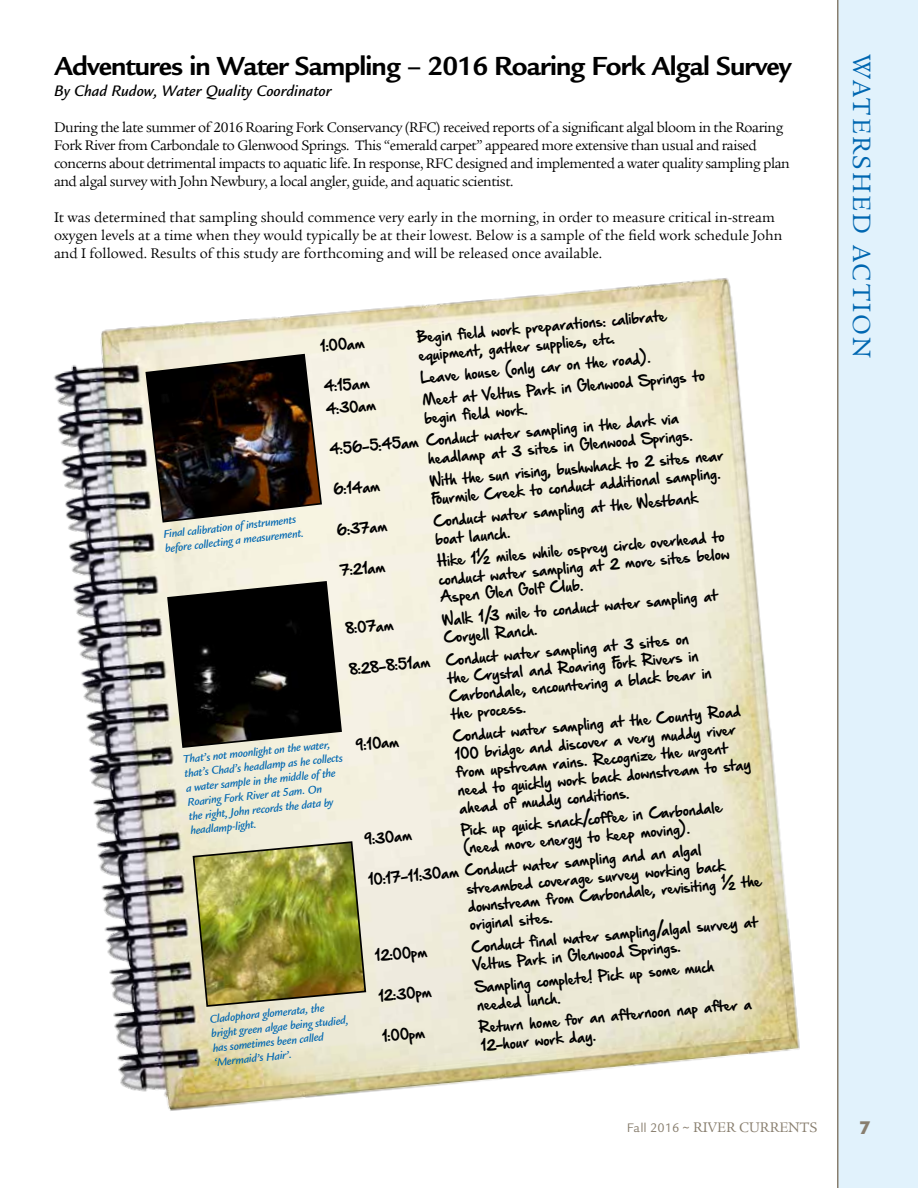
<style>
.page{position:relative;width:918px;height:1188px;background:#fff}
.page>*{position:absolute;margin:0;border:0;box-sizing:border-box;transform-origin:0 0}
.t1{font:700 28.5px "Legacy Sans";letter-spacing:-.03em;color:#000}
.t2{font:27px "Legacy Serif";letter-spacing:.08em;color:#0067b1}
.t3{font:700 18px "Futura BT";color:#887e6e}
.t4{font:italic 500 16.5px "Legacy Sans";color:#000}
.t5{font:15px/18px "Legacy Serif";letter-spacing:-.03em;color:#000}
.t6{font:15px/18px "Legacy Serif";color:#000}
.t7{font:15px "Legacy Serif";color:#887e6e}
.t8{font:13.05px/18px "Hand Of Sean Demo";color:#000}
.t9{font:italic 500 12px/14.4px "Legacy Sans";color:#0067b1}
.s1{font-family:"Legacy Sans";font-size:13.5px}
</style>
<div class="page">
<div style="left:838px;top:0;width:80px;height:1188px;background:#e1f2fc"></div>
<hr style="left:837px;top:0;width:1px;height:1188px;background:#887e6e">
<img style="left:53px;top:245px;width:786px;height:943px">
<svg style="left:166px;top:580px;width:177px;height:169px;background:#32312d"></svg>
<img style="left:192px;top:840px;width:175px;height:168px">
<svg style="left:145px;top:353px;width:178px;height:171px;background:#453d37"></svg>
<h1 class="t1" style="left:54px;top:49px;width:739px">Adventures in Water Sampling – 2016 Roaring Fork Algal Survey</h1>
<p class="t4" style="left:54px;top:81px;width:279px">By Chad Rudow, Water Quality Coordinator</p>
<p class="t5" style="left:54px;top:118px;width:737px">During the late summer of 2016 Roaring Fork Conservancy (RFC) received reports of a significant algal bloom in the Roaring Fork River from Carbondale to Glenwood Springs. This “emerald carpet” appeared more extensive than usual and raised concerns about detrimental impacts to aquatic life. In response, RFC designed and implemented a water quality sampling plan and algal survey with John Newbury, a local angler, guide, and aquatic scientist.</p>
<p class="t6" style="left:54px;top:208px;width:730px">It was determined that sampling should commence very early in the morning, in order to measure critical in-stream oxygen levels at a time when they would typically be at their lowest. Below is a sample of the field work schedule John and I followed. Results of this study are forthcoming and will be released once available.</p>
<p class="t8" style="left:416px;top:329px;width:252px;rotate:-5deg">Begin field work preparations: calibrate equipment, gather supplies, etc.</p>
<p class="t8" style="left:319px;top:338px;width:47px;rotate:-5deg">1:00am</p>
<p class="t8" style="left:420px;top:370px;width:232px;rotate:-5deg">Leave house (only car on the road).</p>
<p class="t8" style="left:422px;top:392px;width:285px;rotate:-5deg">Meet at Veltus Park in Glenwood Springs to begin field work.</p>
<p class="t8" style="left:323px;top:379px;width:48px;rotate:-5deg">4:15am</p>
<p class="t8" style="left:325px;top:401px;width:52px;rotate:-5deg">4:30am</p>
<p class="t8" style="left:426px;top:433px;width:267px;text-indent:-98px;rotate:-5deg">4:56-5:45am Conduct water sampling in the dark via headlamp at 3 sites in Glenwood Springs.</p>
<p class="t8" style="left:332px;top:482px;width:49px;rotate:-5deg">6:14am</p>
<p class="t8" style="left:429px;top:473px;width:296px;rotate:-5deg">With the sun rising, bushwhack to 2 sites near<br>Fourmile Creek to conduct additional sampling.</p>
<p class="t8" style="left:433px;top:513px;width:267px;rotate:-5deg">Conduct water sampling at the Westbank boat launch.</p>
<p class="t9" style="left:163px;top:527px;width:141px;rotate:-6deg">Final calibration of instruments before collecting a measurement.</p>
<p class="t8" style="left:336px;top:522px;width:53px;rotate:-5deg">6:37am</p>
<p class="t8" style="left:436px;top:553px;width:294px;rotate:-5deg">Hike 1½ miles while osprey circle overhead to conduct water sampling at 2 more sites below<br>Aspen Glen Golf Club.</p>
<p class="t8" style="left:339px;top:562px;width:47px;rotate:-5deg">7:21am</p>
<p class="t8" style="left:442px;top:612px;width:278px;rotate:-5deg">Walk 1/3 mile to conduct water sampling at<br>Coryell Ranch.</p>
<p class="t8" style="left:345px;top:621px;width:50px;rotate:-5deg">8:07am</p>
<p class="t8" style="left:445px;top:652px;width:265px;text-indent:-98px;rotate:-5deg">8:28-8:51am Conduct water sampling at 3 sites on the Crystal and Roaring Fork Rivers in Carbondale, encountering a black bear in the process.</p>
<p class="t8" style="left:355px;top:737px;width:45px;rotate:-5deg">9:10am</p>
<p class="t8" style="left:452px;top:728px;width:296px;rotate:-5deg">Conduct water sampling at the County Road 100 bridge and discover a very muddy river from upstream rains. Recognize the urgent need to quickly work back downstream to stay ahead of muddy conditions.</p>
<p class="t9" style="left:182px;top:752px;width:161px;rotate:-6deg">That’s not moonlight on the water, that’s Chad’s headlamp as he collects a water sample in the middle of the<br>Roaring Fork River at 5am. On<br>the right, John records the data by headlamp-light.</p>
<p class="t8" style="left:461px;top:822px;width:263px;rotate:-5deg">Pick up quick snack/coffee in Carbondale (need more energy to keep moving).</p>
<p class="t8" style="left:364px;top:831px;width:50px;rotate:-5deg">9:30am</p>
<p class="t8" style="left:464px;top:863px;width:296px;text-indent:-98px;rotate:-5deg">10:17-11:30am Conduct water sampling and an algal streambed coverage survey working back downstream from Carbondale, revisiting ½ the original sites.</p>
<p class="t8" style="left:374px;top:948px;width:54px;rotate:-5deg">12:00pm</p>
<p class="t8" style="left:471px;top:939px;width:289px;rotate:-5deg">Conduct final water sampling/algal survey at<br>Veltus Park in Glenwood Springs.</p>
<p class="t8" style="left:475px;top:979px;width:241px;rotate:-5deg">Sampling complete! Pick up some much needed lunch.</p>
<p class="t8" style="left:378px;top:988px;width:55px;rotate:-5deg">12:30pm</p>
<p class="t8" style="left:478px;top:1019px;width:275px;rotate:-5deg">Return home for an afternoon nap after a<br>12-hour work day.</p>
<p class="t9" style="left:209px;top:1012px;width:140px;rotate:-6deg">Cladophora glomerata, the bright green algae being studied, has sometimes been called ‘Mermaid’s Hair’.</p>
<p class="t8" style="left:381px;top:1029px;width:45px;rotate:-5deg">1:00pm</p>
<h2 class="t2" style="left:877px;top:54px;width:306px;rotate:90deg">WATERSHED ACTION</h2>
<p class="t7" style="left:627px;top:1119px;width:192px"><span class="s1">Fall 2016 ~</span> RIVER CURRENTS</p>
<h3 class="t3" style="left:859px;top:1117px;width:13px">7</h3>
</div>
